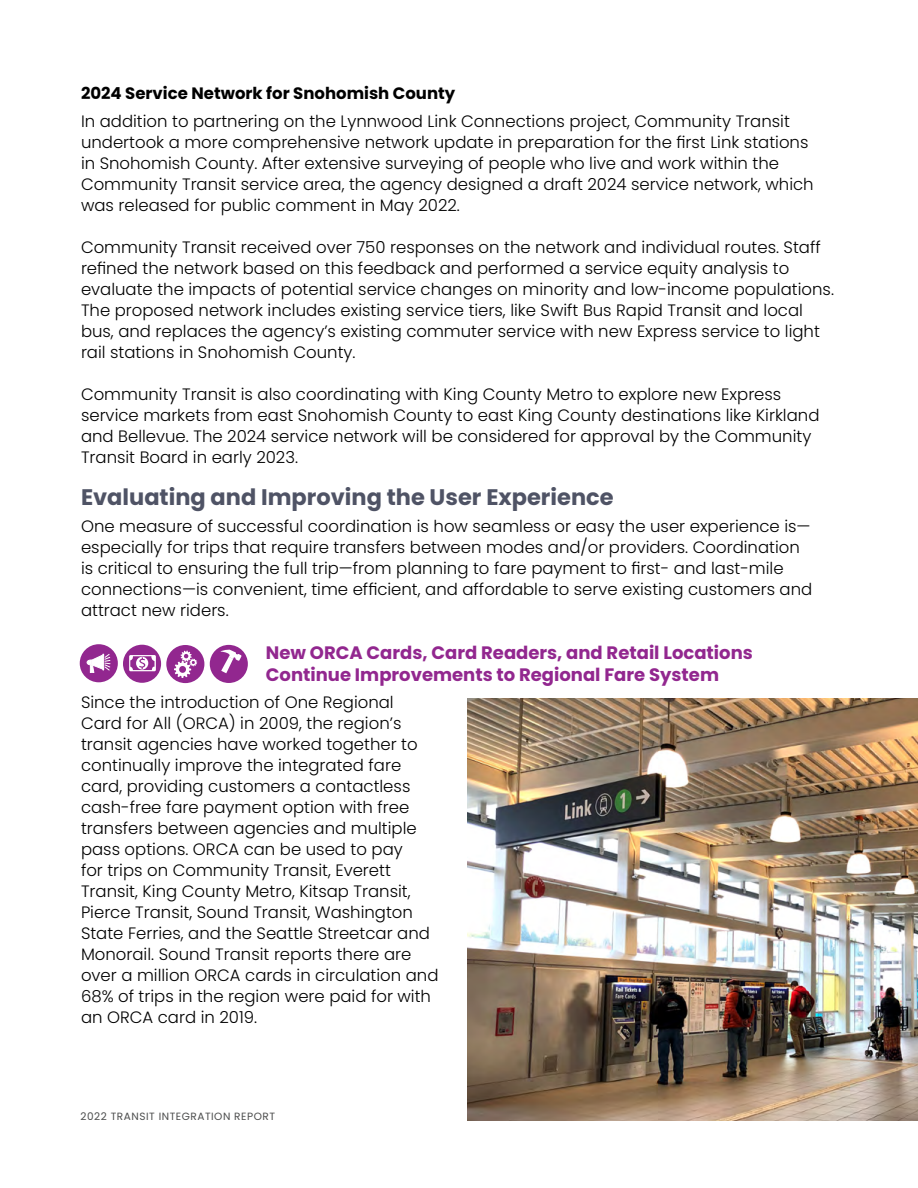
<style>
.page{position:relative;width:918px;height:1188px;background:#fff}
.page>*{position:absolute;margin:0;border:0;box-sizing:border-box;transform-origin:0 0}
.t1{font:700 22.5px "Poppins";color:#4f5365}
.t2{font:700 18px/21.6px "Poppins";color:#92278f}
.Body{font:300 16.5px/21px "Poppins";color:#000}
.Body-2{font:700 16.5px "Poppins";color:#000}
.t3{font:10.5px "Poppins";letter-spacing:.05em;color:#4c4d4d}
</style>
<div class="page">
<div style="left:80px;top:644px;width:38px;height:38px;background:#92278f;border-radius:50%"></div>
<svg style="left:86px;top:653px;width:25px;height:20px"></svg>
<div style="left:123px;top:645px;width:38px;height:38px;background:#92278f;border-radius:50%"></div>
<svg style="left:129px;top:655px;width:27px;height:16px"></svg>
<div style="left:166px;top:645px;width:38px;height:38px;background:#92278f;border-radius:50%"></div>
<svg style="left:174px;top:651px;width:23px;height:27px"></svg>
<div style="left:210px;top:645px;width:38px;height:38px;background:#92278f;border-radius:50%"></div>
<svg style="left:221px;top:649px;width:21px;height:24px"></svg>
<img style="left:468px;top:699px;width:450px;height:421px">
<p class="Body-2" style="left:81px;top:84px;width:376px">2024 Service Network for Snohomish County</p>
<p class="Body" style="left:81px;top:110px;width:734px">In addition to partnering on the Lynnwood Link Connections project, Community Transit undertook a more comprehensive network update in preparation for the first Link stations in Snohomish County. After extensive surveying of people who live and work within the Community Transit service area, the agency designed a draft 2024 service network, which was released for public comment in May 2022.</p>
<p class="Body" style="left:81px;top:236px;width:755px">Community Transit received over 750 responses on the network and individual routes. Staff refined the network based on this feedback and performed a service equity analysis to evaluate the impacts of potential service changes on minority and low-income populations.<br>The proposed network includes existing service tiers, like Swift Bus Rapid Transit and local bus, and replaces the agency’s existing commuter service with new Express service to light rail stations in Snohomish County.</p>
<p class="Body" style="left:81px;top:384px;width:740px">Community Transit is also coordinating with King County Metro to explore new Express service markets from east Snohomish County to east King County destinations like Kirkland and Bellevue. The 2024 service network will be considered for approval by the Community Transit Board in early 2023.</p>
<h1 class="t1" style="left:81px;top:484px;width:534px">Evaluating and Improving the User Experience</h1>
<p class="Body" style="left:81px;top:516px;width:733px">One measure of successful coordination is how seamless or easy the user experience is— especially for trips that require transfers between modes and/or providers. Coordination is critical to ensuring the full trip—from planning to fare payment to first- and last-mile connections—is convenient, time efficient, and affordable to serve existing customers and attract new riders.</p>
<h3 class="t2" style="left:266px;top:642px;width:488px">New ORCA Cards, Card Readers, and Retail Locations<br>Continue Improvements to Regional Fare System</h3>
<p class="Body" style="left:81px;top:692px;width:359px">Since the introduction of One Regional Card for All (ORCA) in 2009, the region’s transit agencies have worked together to continually improve the integrated fare card, providing customers a contactless cash-free fare payment option with free transfers between agencies and multiple pass options. ORCA can be used to pay<br>for trips on Community Transit, Everett Transit, King County Metro, Kitsap Transit, Pierce Transit, Sound Transit, Washington State Ferries, and the Seattle Streetcar and Monorail. Sound Transit reports there are over a million ORCA cards in circulation and 68% of trips in the region were paid for with an ORCA card in 2019.</p>
<p class="t3" style="left:81px;top:1110px;width:196px">2022 TRANSIT INTEGRATION REPORT</p>
</div>
